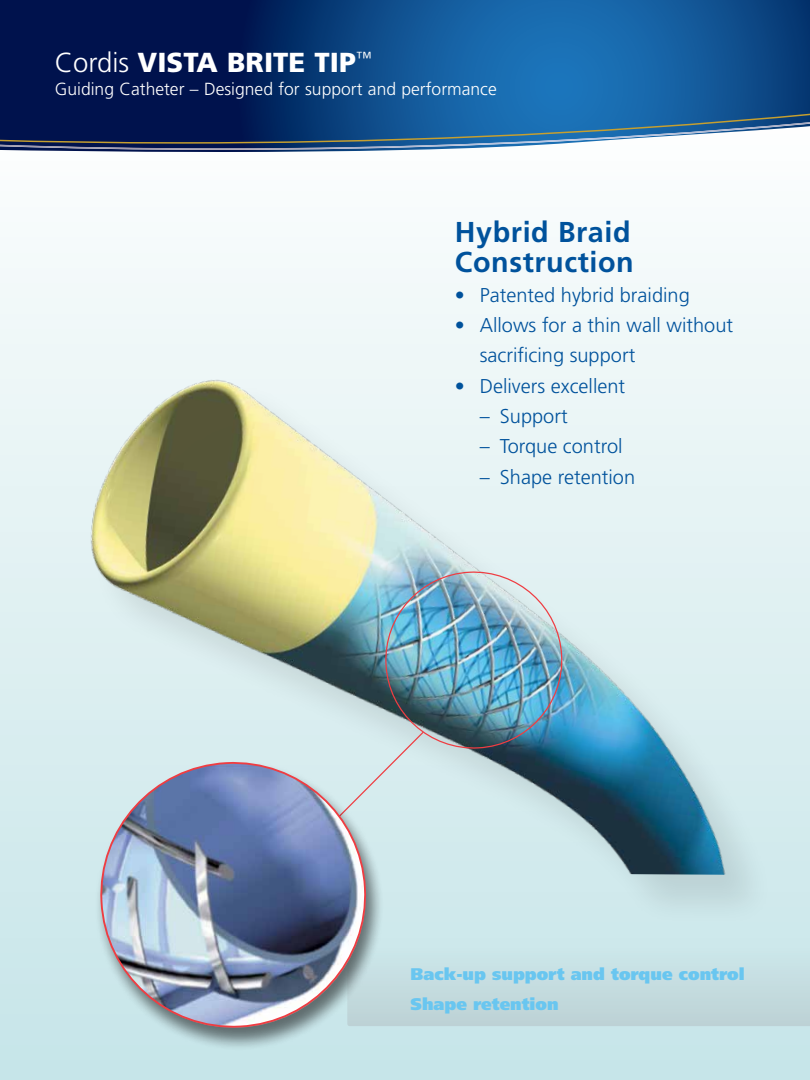
<style>
.page{position:relative;width:810px;height:1080px;background:#fff}
.page>*{position:absolute;margin:0;border:0;box-sizing:border-box;transform-origin:0 0}
.t1{font:700 28.75px/30.2px "Frutiger";letter-spacing:.02em;color:#00529c}
.t2{font:900 27.5px "Frutiger";color:#fff}
.t3{font:300 20px/30.4px "Frutiger";color:#00529c}
.t4{font:300 17.5px "Frutiger";color:#fff}
.t5{font:900 16.88px/30px "Frutiger";color:#69c6f0}
.s1{font-weight:300}
</style>
<div class="page">
<div style="left:0;top:121px;width:810px;height:959px;background:linear-gradient(to bottom,#fcfdfd,#c5e5e8)"></div>
<div style="left:91px;top:380px;width:685px;height:547px;background:#000;opacity:.1"></div>
<img style="left:37px;top:343px;width:772px;height:532px">
<img style="left:337px;top:570px;width:227px;height:248px">
<svg style="left:385px;top:947px;width:425px;height:79px;background:#c4dcdf"></svg>
<div style="left:93px;top:760px;width:292px;height:291px;background:#000;opacity:.4"></div>
<img style="left:98px;top:759px;width:271px;height:271px">
<svg style="left:0;top:0;width:810px;height:152px;background:#0e427f"></svg>
<svg style="left:0;top:113px;width:810px;height:37px;background:#3c618d"></svg>
<h2 class="t2" style="left:55px;top:46px;width:318px"><span class="s1">Cordis</span> VISTA BRITE TIP<sup>™</sup></h2>
<p class="t4" style="left:55px;top:79px;width:443px">Guiding Catheter – Designed for support and performance</p>
<h1 class="t1" style="left:455px;top:217px;width:180px">Hybrid Braid<br>Construction</h1>
<p class="t3" style="left:455px;top:279px;width:236px">• Patented hybrid braiding</p>
<p class="t3" style="left:480px;top:310px;width:255px;text-indent:-25px">• Allows for a thin wall without sacrificing support</p>
<p class="t3" style="left:455px;top:371px;width:172px">• Delivers excellent</p>
<p class="t3" style="left:480px;top:401px;width:89px">– Support</p>
<p class="t3" style="left:480px;top:431px;width:144px">– Torque control</p>
<p class="t3" style="left:480px;top:462px;width:157px">– Shape retention</p>
<p class="t5" style="left:411px;top:959px;width:336px">Back-up support and torque control<br>Shape retention</p>
</div>
